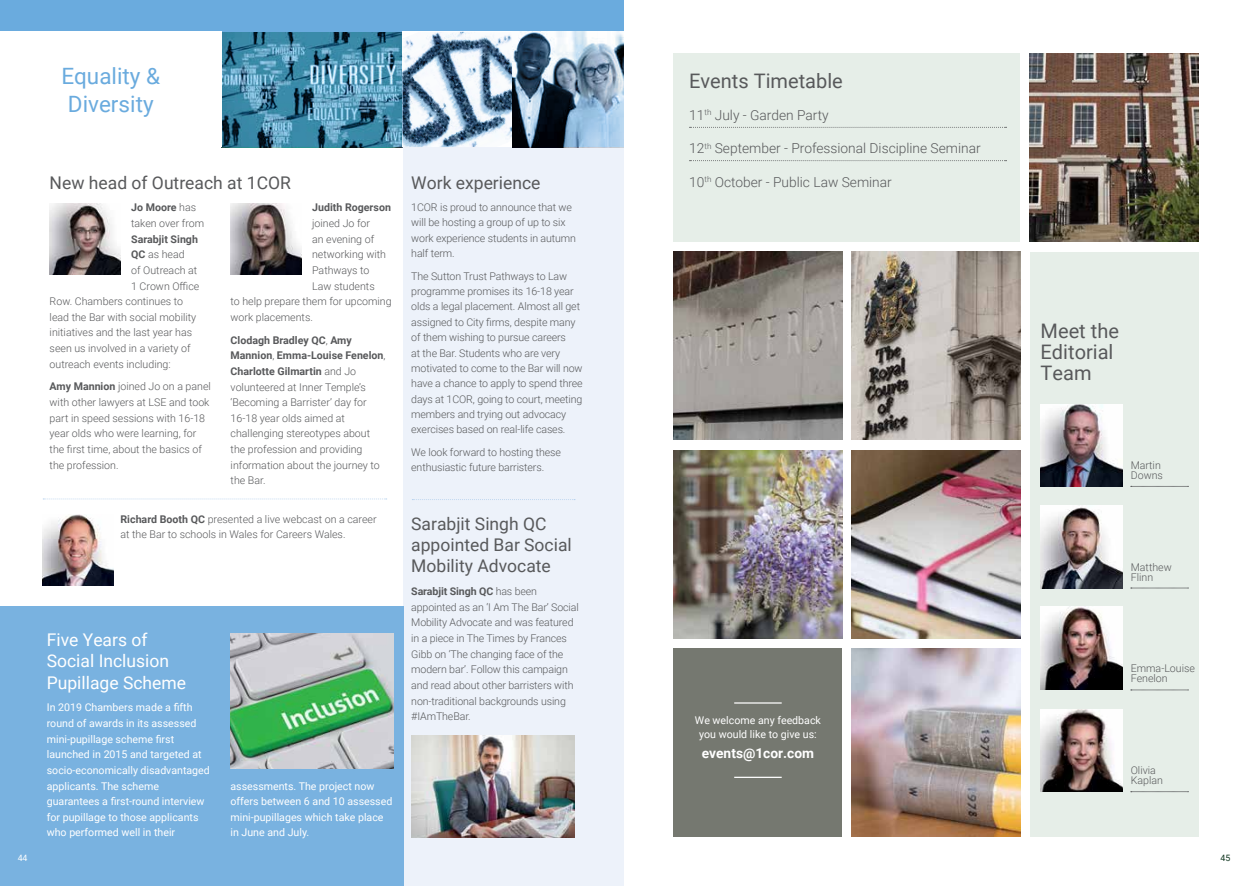
<style>
.page{position:relative;width:1248px;height:886px;background:#fff}
.page>*{position:absolute;margin:0;border:0;box-sizing:border-box;transform-origin:0 0}
.t1{font:22.5px/27.5px "Roboto";color:#6aabde}
.t2{font:20px/21.2px "Roboto";color:#58595b}
.t3{font:17.5px/21.2px "Roboto";color:#58595b}
.t4{font:17.5px/21.2px "Roboto";color:#fff}
.t5{font:300 13.75px "Roboto";color:#58595b}
.t6{font:700 13.75px "Roboto";color:#fff}
.t7{font:300 10.62px/15.6px "Roboto";letter-spacing:-.01em;color:#58595b}
.t8{font:10.62px/15.6px "Roboto";color:#fff}
.t9{font:700 10.62px "Roboto";color:#58595b}
.t10{font:8.75px "Roboto";color:#fff}
.t11{font:8.75px "Roboto";color:#0f351e}
.s1{font-weight:700}
</style>
<div class="page">
<div style="left:403px;top:147px;width:221px;height:739px;background:#edf2fa"></div>
<div style="left:0;top:607px;width:403px;height:279px;background:#79b2e0"></div>
<div style="left:0;top:0;width:624px;height:32px;background:#6aabde"></div>
<svg style="left:43px;top:499px;width:344px;height:1px"></svg>
<svg style="left:412px;top:499px;width:163px;height:1px"></svg>
<img style="left:50px;top:203px;width:70px;height:71px">
<img style="left:230px;top:203px;width:71px;height:71px">
<img style="left:673px;top:252px;width:169px;height:188px">
<div style="left:673px;top:53px;width:347px;height:188px;background:#e6eee8"></div>
<img style="left:1029px;top:53px;width:169px;height:188px">
<img style="left:673px;top:450px;width:169px;height:188px">
<img style="left:851px;top:648px;width:169px;height:188px">
<img style="left:851px;top:450px;width:169px;height:188px">
<img style="left:851px;top:252px;width:169px;height:188px">
<div style="left:673px;top:649px;width:169px;height:188px;background:#757870"></div>
<hr style="left:734px;top:702px;width:47px;height:1px;background:#fff">
<hr style="left:734px;top:777px;width:47px;height:1px;background:#fff">
<div style="left:1029px;top:252px;width:169px;height:584px;background:#e6eee8"></div>
<img style="left:1040px;top:404px;width:82px;height:82px">
<img style="left:1040px;top:506px;width:82px;height:82px">
<img style="left:1040px;top:709px;width:82px;height:83px">
<svg style="left:1130px;top:486px;width:58px;height:1px"></svg>
<svg style="left:1130px;top:588px;width:58px;height:1px"></svg>
<svg style="left:1130px;top:690px;width:58px;height:1px"></svg>
<svg style="left:1130px;top:791px;width:58px;height:1px"></svg>
<svg style="left:689px;top:127px;width:317px;height:1px"></svg>
<svg style="left:689px;top:160px;width:317px;height:1px"></svg>
<svg style="left:222px;top:32px;width:402px;height:115px;background:#6b93aa"></svg>
<img style="left:43px;top:515px;width:71px;height:70px">
<img style="left:411px;top:735px;width:163px;height:103px">
<img style="left:230px;top:633px;width:163px;height:135px">
<img style="left:1040px;top:607px;width:82px;height:82px">
<h1 class="t1" style="left:61px;top:62px;width:100px">Equality &amp;<br>Diversity</h1>
<h3 class="t3" style="left:50px;top:171px;width:243px">New head of Outreach at 1COR</h3>
<p class="t7" style="left:131px;top:199px;width:75px"><span class="s1">Jo Moore</span> has taken over from</p>
<p class="t9" style="left:131px;top:231px;width:68px">Sarabjit Singh</p>
<p class="t7" style="left:131px;top:246px;width:55px"><span class="s1">QC</span> as head</p>
<p class="t7" style="left:131px;top:262px;width:68px">of Outreach at</p>
<p class="t7" style="left:131px;top:278px;width:70px">1 Crown Office</p>
<p class="t7" style="left:50px;top:293px;width:135px">Row. Chambers continues to</p>
<p class="t7" style="left:50px;top:309px;width:148px">lead the Bar with social mobility</p>
<p class="t7" style="left:50px;top:324px;width:144px">initiatives and the last year has</p>
<p class="t7" style="left:50px;top:340px;width:142px">seen us involved in a variety of</p>
<p class="t7" style="left:50px;top:356px;width:123px">outreach events including:</p>
<p class="t7" style="left:50px;top:378px;width:163px"><span class="s1">Amy Mannion</span> joined Jo on a panel with other lawyers at LSE and took part in speed sessions with 16-18 year olds who were learning, for the first time, about the basics of the profession.</p>
<p class="t9" style="left:312px;top:200px;width:80px">Judith Rogerson</p>
<p class="t7" style="left:312px;top:215px;width:59px">joined Jo for</p>
<p class="t7" style="left:312px;top:231px;width:64px">an evening of</p>
<p class="t7" style="left:312px;top:246px;width:75px">networking with</p>
<p class="t7" style="left:312px;top:262px;width:59px">Pathways to</p>
<p class="t7" style="left:312px;top:278px;width:64px">Law students</p>
<p class="t7" style="left:230px;top:293px;width:163px">to help prepare them for upcoming</p>
<p class="t7" style="left:230px;top:309px;width:84px">work placements.</p>
<p class="t7" style="left:230px;top:332px;width:156px"><span class="s1">Clodagh Bradley QC</span>, <span class="s1">Amy<br>Mannion</span>, <span class="s1">Emma-Louise Fenelon</span>,<br><span class="s1">Charlotte Gilmartin</span> and Jo volunteered at Inner Temple’s ‘Becoming a Barrister’ day for<br>16-18 year olds aimed at challenging stereotypes about the profession and providing information about the journey to the Bar.</p>
<p class="t7" style="left:120px;top:511px;width:257px"><span class="s1">Richard Booth QC</span> presented a live webcast on a career at the Bar to schools in Wales for Careers Wales.</p>
<h3 class="t4" style="left:47px;top:629px;width:141px">Five Years of<br>Social Inclusion<br>Pupillage Scheme</h3>
<p class="t8" style="left:47px;top:699px;width:165px">In 2019 Chambers made a fifth round of awards in its assessed mini-pupillage scheme first launched in 2015 and targeted at socio-economically disadvantaged applicants. The scheme guarantees a first-round interview for pupillage to those applicants who performed well in their</p>
<p class="t8" style="left:230px;top:777px;width:163px">assessments. The project now offers between 6 and 10 assessed mini-pupillages which take place in June and July.</p>
<h3 class="t3" style="left:411px;top:171px;width:131px">Work experience</h3>
<p class="t7" style="left:411px;top:199px;width:166px">1COR is proud to announce that we will be hosting a group of up to six work experience students in autumn half term.</p>
<p class="t7" style="left:411px;top:268px;width:173px">The Sutton Trust Pathways to Law programme promises its 16-18 year olds a legal placement. Almost all get assigned to City firms, despite many of them wishing to pursue careers<br>at the Bar. Students who are very motivated to come to the Bar will now have a chance to apply to spend three days at 1COR, going to court, meeting members and trying out advocacy exercises based on real-life cases.</p>
<p class="t7" style="left:411px;top:444px;width:151px">We look forward to hosting these enthusiastic future barristers.</p>
<h3 class="t3" style="left:411px;top:512px;width:162px">Sarabjit Singh QC appointed Bar Social<br>Mobility Advocate</h3>
<p class="t7" style="left:411px;top:583px;width:169px"><span class="s1">Sarabjit Singh QC</span> has been appointed as an ‘I Am The Bar’ Social<br>Mobility Advocate and was featured in a piece in The Times by Frances<br>Gibb on ‘The changing face of the modern bar’. Follow this campaign and read about other barristers with non-traditional backgrounds using #IAmTheBar.</p>
<h2 class="t2" style="left:689px;top:70px;width:155px">Events Timetable</h2>
<p class="t5" style="left:689px;top:105px;width:141px">11<sup>th</sup> July - Garden Party</p>
<p class="t5" style="left:689px;top:139px;width:293px">12<sup>th</sup> September - Professional Discipline Seminar</p>
<p class="t5" style="left:689px;top:172px;width:204px">10<sup>th</sup> October - Public Law Seminar</p>
<p class="t8" style="left:695px;top:713px;width:128px;line-height:14.4px;text-align:center">We welcome any feedback you would like to give us:</p>
<p class="t6" style="left:701px;top:744px;width:114px">events@1cor.com</p>
<h2 class="t2" style="left:1040px;top:319px;width:80px">Meet the<br>Editorial<br>Team</h2>
<p class="t7" style="left:1130px;top:460px;width:34px;line-height:10px">Martin<br>Downs</p>
<p class="t7" style="left:1130px;top:562px;width:43px;line-height:10px">Matthew<br>Flinn</p>
<p class="t7" style="left:1130px;top:663px;width:66px;line-height:10px">Emma-Louise<br>Fenelon</p>
<p class="t7" style="left:1130px;top:764px;width:34px;line-height:10px">Olivia<br>Kaplan</p>
<p class="t10" style="left:18px;top:852px;width:11px">44</p>
<p class="t11" style="left:1220px;top:852px;width:11px">45</p>
</div>
